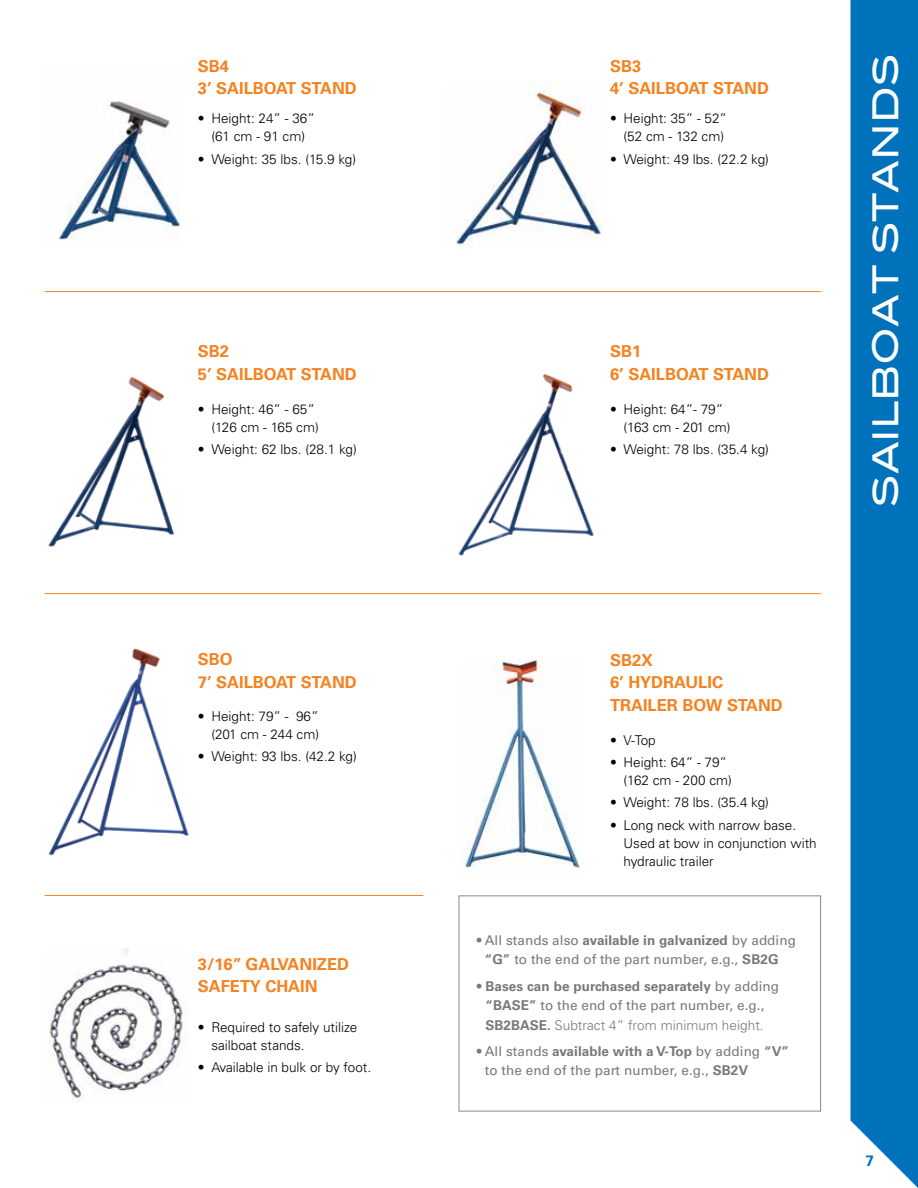
<style>
.page{position:relative;width:918px;height:1188px;background:#fff}
.page>*{position:absolute;margin:0;border:0;box-sizing:border-box;transform-origin:0 0}
.t1{font:34.5px "Blair Md ITCTT Medium";color:#fff}
.t2{font:700 16.5px/22.5px "Univers";color:#f58220}
.t3{font:700 15px "Univers";color:#0072bc}
.t4{font:300 13.5px/18px "Univers";color:#000}
.t5{font:13.5px/19.5px "Univers";letter-spacing:.005em;color:#77787b}
.t6{font:700 13.5px/19.5px "Univers";letter-spacing:.005em;color:#77787b;text-align:center}
.s1{font-weight:700}
.s2{font-weight:400}
.s3{font-weight:300}
</style>
<div class="page">
<hr style="left:0;top:203px;width:1px;height:101px;background:#808285">
<hr style="left:45px;top:291px;width:776px;height:1px;background:#f58220">
<hr style="left:45px;top:593px;width:776px;height:1px;background:#f58220">
<hr style="left:45px;top:895px;width:378px;height:1px;background:#f58220">
<img style="left:458px;top:373px;width:136px;height:183px">
<img style="left:59px;top:101px;width:120px;height:139px">
<img style="left:464px;top:661px;width:116px;height:212px">
<img style="left:48px;top:648px;width:141px;height:208px">
<img style="left:456px;top:83px;width:146px;height:165px">
<img style="left:48px;top:376px;width:127px;height:171px">
<div style="left:459px;top:895px;width:362px;height:216px;border:1px solid #808285"></div>
<svg style="left:850px;top:0;width:68px;height:1188px;background:#0e7abf"></svg>
<img style="left:49px;top:948px;width:138px;height:153px">
<p class="t2" style="left:198px;top:55px;width:161px">SB4<br>3’ SAILBOAT STAND</p>
<p class="t4" style="left:198px;top:110px;width:119px;text-align:center">• Height: 24” - 36” (61 cm - 91 cm)</p>
<p class="t4" style="left:198px;top:150px;width:160px">• Weight: 35 lbs. (15.9 kg)</p>
<p class="t2" style="left:198px;top:340px;width:161px">SB2<br>5’ SAILBOAT STAND</p>
<p class="t4" style="left:198px;top:400px;width:122px;text-align:right">• Height: 46” - 65” (126 cm - 165 cm)</p>
<p class="t4" style="left:198px;top:440px;width:161px">• Weight: 62 lbs. (28.1 kg)</p>
<p class="t2" style="left:198px;top:648px;width:161px">SBO<br>7’ SAILBOAT STAND</p>
<p class="t4" style="left:198px;top:707px;width:123px;text-align:right">• Height: 79” - 96” (201 cm - 244 cm)</p>
<p class="t4" style="left:198px;top:747px;width:161px">• Weight: 93 lbs. (42.2 kg)</p>
<p class="t2" style="left:198px;top:953px;width:153px">3/16” GALVANIZED<br>SAFETY CHAIN</p>
<p class="t4" style="left:211px;top:1018px;width:147px;text-indent:-14px">• Required to safely utilize sailboat stands.</p>
<p class="t4" style="left:198px;top:1058px;width:175px">• Available in bulk or by foot.</p>
<p class="t2" style="left:610px;top:55px;width:161px">SB3<br>4’ SAILBOAT STAND</p>
<h1 class="t1" style="left:857px;top:507px;width:454px;rotate:-90deg">SAILBOAT STANDS</h1>
<p class="t4" style="left:610px;top:110px;width:119px;text-align:right">• Height: 35” - 52” (52 cm - 132 cm)</p>
<p class="t4" style="left:610px;top:150px;width:161px">• Weight: 49 lbs. (22.2 kg)</p>
<p class="t2" style="left:610px;top:340px;width:161px">SB1<br>6’ SAILBOAT STAND</p>
<p class="t4" style="left:624px;top:400px;width:109px;text-indent:-13px">• Height: 64”- 79” (163 cm - 201 cm)</p>
<p class="t4" style="left:610px;top:440px;width:161px">• Weight: 78 lbs. (35.4 kg)</p>
<p class="t2" style="left:610px;top:649px;width:174px">SB2X<br>6’ HYDRAULIC<br>TRAILER BOW STAND</p>
<p class="t4" style="left:610px;top:731px;width:47px">• V-Top</p>
<p class="t4" style="left:624px;top:753px;width:110px;text-indent:-14px">• Height: 64” - 79” (162 cm - 200 cm)</p>
<p class="t4" style="left:610px;top:794px;width:161px">• Weight: 78 lbs. (35.4 kg)</p>
<p class="t4" style="left:624px;top:816px;width:195px;text-indent:-14px">• Long neck with narrow base.<br>Used at bow in conjunction with hydraulic trailer</p>
<p class="t5" style="left:485px;top:930px;width:313px;text-indent:-8px">• All stands also <span class="s1">available in galvanized</span> by adding <span class="s1">“G”</span> to the end of the part number, e.g., <span class="s1">SB2G</span></p>
<p class="t6" style="left:477px;top:976px;width:304px"><span class="s2">•</span> Bases can be purchased separately <span class="s2">by adding </span>“BASE” <span class="s2">to the end of the part number, e.g.,<br></span>SB2BASE. <span class="s3">Subtract 4” from minimum height.</span></p>
<p class="t5" style="left:485px;top:1041px;width:306px;text-indent:-8px">• All stands <span class="s1">available with a V-Top</span> by adding <span class="s1">“V” </span>to the end of the part number, e.g., <span class="s1">SB2V</span></p>
<p class="t3" style="left:865px;top:1152px;width:10px">7</p>
</div>
